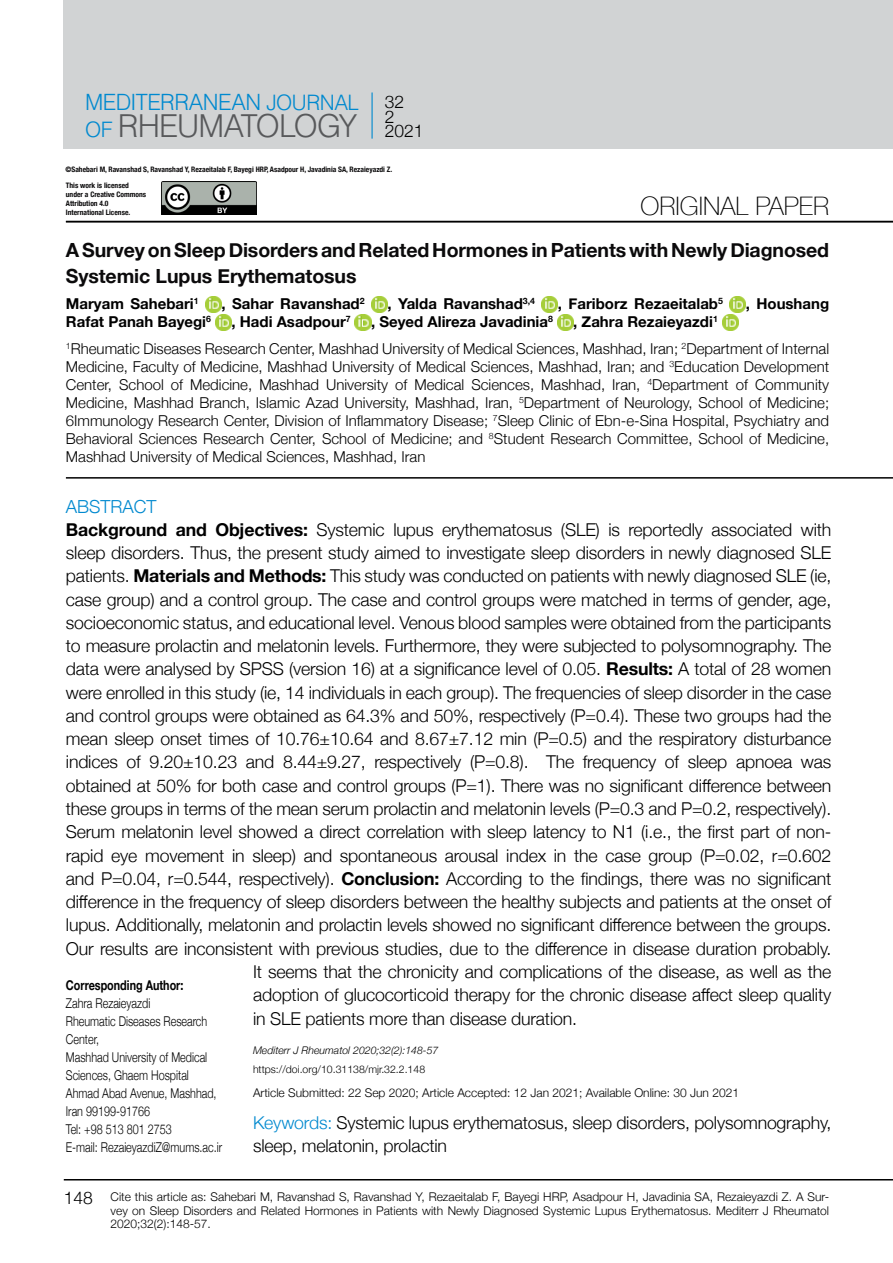
<style>
.page{position:relative;width:893px;height:1263px;background:#fff}
.page>*{position:absolute;margin:0;border:0;box-sizing:border-box;transform-origin:0 0}
.t1{font:31.2px "UB Helvetica Light";letter-spacing:-.025em;color:#58595b}
.t2{font:100 25.5px "Helvetica Neue";color:#000}
.t3{font:22.2px "UB Helvetica Light";letter-spacing:-.02em;color:#0089cf}
.t4{font:700 19.5px/25.5px "Helvetica Neue";letter-spacing:-.005em;color:#0b0a0b}
.t5{font:300 18px "Helvetica Neue";color:#0089cf}
.t6{font:300 17.7px/23.2px "Helvetica Neue";letter-spacing:-.01em;color:#000}
.t7{font:300 17.4px/15px "Helvetica Neue";color:#000}
.t8{font:300 15px/18px "Helvetica Neue";color:#000}
.t9{font:700 15px "Helvetica Neue";color:#000}
.t10{font:300 13.5px/18px "Helvetica Neue";color:#000;scale:.8 1}
.t11{font:700 13.5px "Helvetica Neue";color:#000;scale:.8 1}
.t12{font:300 12px/13.5px "Helvetica Neue";color:#000;text-align:justify}
.t13{font:300 10.5px "Helvetica Neue";color:#000}
.t14{font:italic 300 10.5px "Helvetica Neue";color:#000}
.t15{font:700 condensed 7.5px/9px "Helvetica Neue";color:#0b0a0b}
.s1{font-size:21px}
.s2{font-size:21px;color:#0089cf}
.s3{font-weight:700}
.s4{color:#0089cf}
</style>
<div class="page">
<div style="left:64px;top:0;width:829px;height:149px;background:#d1d3d4"></div>
<hr style="left:371px;top:92px;width:2px;height:47px;background:#0089cf">
<hr style="left:64px;top:1179px;width:829px;height:1px;background:#000">
<img style="left:162px;top:181px;width:94px;height:34px">
<hr style="left:66px;top:221px;width:827px;height:1px;background:#000">
<hr style="left:66px;top:477px;width:827px;height:2px;background:#000">
<img style="left:205px;top:297px;width:16px;height:16px">
<img style="left:371px;top:297px;width:16px;height:16px">
<img style="left:542px;top:297px;width:16px;height:16px">
<img style="left:729px;top:297px;width:17px;height:16px">
<img style="left:215px;top:315px;width:16px;height:16px">
<img style="left:355px;top:315px;width:16px;height:16px">
<img style="left:557px;top:315px;width:16px;height:16px">
<img style="left:722px;top:315px;width:16px;height:16px">
<p class="t3" style="left:85px;top:89px;width:275px">MEDITERRANEAN <span class="s1">JOURNAL</span></p>
<h1 class="t1" style="left:85px;top:107px;width:273px"><span class="s2">OF</span> RHEUMATOLOGY</h1>
<p class="t7" style="left:385px;top:93px;width:40px">32<br>2<br>2021</p>
<p class="t15" style="left:65px;top:164px;width:328px">©Sahebari M, Ravanshad S, Ravanshad Y, Rezaeitalab F, Bayegi HRP, Asadpour H, Javadinia SA, Rezaieyazdi Z.</p>
<p class="t15" style="left:66px;top:180px;width:82px">This work is licensed under a Creative Commons<br>Attribution 4.0<br>International License.</p>
<h2 class="t2" style="left:641px;top:186px;width:190px">ORIGINAL PAPER</h2>
<p class="t4" style="left:66px;top:238px;width:765px">A Survey on Sleep Disorders and Related Hormones in Patients with Newly Diagnosed<br>Systemic Lupus Erythematosus</p>
<p class="t9" style="left:66px;top:292px;width:134px">Maryam Sahebari<sup>1</sup></p>
<p class="t9" style="left:221px;top:292px;width:145px">, Sahar Ravanshad<sup>2</sup></p>
<p class="t9" style="left:387px;top:292px;width:149px">, Yalda Ravanshad<sup>3,4</sup></p>
<p class="t9" style="left:558px;top:292px;width:167px">, Fariborz Rezaeitalab<sup>5</sup></p>
<p class="t9" style="left:746px;top:292px;width:85px">, Houshang</p>
<p class="t9" style="left:66px;top:310px;width:147px">Rafat Panah Bayegi<sup>6</sup></p>
<p class="t9" style="left:231px;top:310px;width:121px">, Hadi Asadpour<sup>7</sup></p>
<p class="t9" style="left:371px;top:310px;width:183px">, Seyed Alireza Javadinia<sup>8</sup></p>
<p class="t8" style="left:66px;top:307px;width:765px;line-height:26.5px;text-indent:507px"><span class="s3">, Zahra Rezaieyazdi</span><sup>1<br></sup><sup>1</sup>Rheumatic Diseases Research Center, Mashhad University of Medical Sciences, Mashhad, Iran; <sup>2</sup>Department of Internal</p>
<p class="t8" style="left:66px;top:356px;width:765px;text-align:justify">Medicine, Faculty of Medicine, Mashhad University of Medical Sciences, Mashhad, Iran; and <sup>3</sup>Education Development Center, School of Medicine, Mashhad University of Medical Sciences, Mashhad, Iran, <sup>4</sup>Department of Community Medicine, Mashhad Branch, Islamic Azad University, Mashhad, Iran, <sup>5</sup>Department of Neurology, School of Medicine; 6Immunology Research Center, Division of Inflammatory Disease; <sup>7</sup>Sleep Clinic of Ebn-e-Sina Hospital, Psychiatry and Behavioral Sciences Research Center, School of Medicine; and <sup>8</sup>Student Research Committee, School of Medicine, Mashhad University of Medical Sciences, Mashhad, Iran</p>
<p class="t5" style="left:66px;top:492px;width:92px">ABSTRACT</p>
<p class="t6" style="left:66px;top:517px;width:767px"><span class="s3">Background and Objectives:</span> Systemic lupus erythematosus (SLE) is reportedly associated with</p>
<p class="t6" style="left:66px;top:540px;width:767px">sleep disorders. Thus, the present study aimed to investigate sleep disorders in newly diagnosed SLE</p>
<p class="t6" style="left:66px;top:563px;width:767px">patients. <span class="s3">Materials and Methods:</span> This study was conducted on patients with newly diagnosed SLE (ie,</p>
<p class="t6" style="left:66px;top:586px;width:767px">case group) and a control group. The case and control groups were matched in terms of gender, age,</p>
<p class="t6" style="left:66px;top:610px;width:767px">socioeconomic status, and educational level. Venous blood samples were obtained from the participants</p>
<p class="t6" style="left:66px;top:633px;width:767px">to measure prolactin and melatonin levels. Furthermore, they were subjected to polysomnography. The</p>
<p class="t6" style="left:66px;top:656px;width:767px">data were analysed by SPSS (version 16) at a significance level of 0.05. <span class="s3">Results:</span> A total of 28 women</p>
<p class="t6" style="left:66px;top:679px;width:767px">were enrolled in this study (ie, 14 individuals in each group). The frequencies of sleep disorder in the case</p>
<p class="t6" style="left:66px;top:703px;width:767px">and control groups were obtained as 64.3% and 50%, respectively (P=0.4). These two groups had the</p>
<p class="t6" style="left:66px;top:726px;width:767px">mean sleep onset times of 10.76±10.64 and 8.67±7.12 min (P=0.5) and the respiratory disturbance</p>
<p class="t6" style="left:66px;top:749px;width:767px">indices of 9.20±10.23 and 8.44±9.27, respectively (P=0.8). The frequency of sleep apnoea was</p>
<p class="t6" style="left:66px;top:772px;width:767px">obtained at 50% for both case and control groups (P=1). There was no significant difference between</p>
<p class="t6" style="left:66px;top:796px;width:767px">these groups in terms of the mean serum prolactin and melatonin levels (P=0.3 and P=0.2, respectively).</p>
<p class="t6" style="left:66px;top:819px;width:767px">Serum melatonin level showed a direct correlation with sleep latency to N1 (i.e., the first part of non-</p>
<p class="t6" style="left:66px;top:842px;width:767px">rapid eye movement in sleep) and spontaneous arousal index in the case group (P=0.02, r=0.602</p>
<p class="t6" style="left:66px;top:865px;width:767px">and P=0.04, r=0.544, respectively). <span class="s3">Conclusion:</span> According to the findings, there was no significant</p>
<p class="t6" style="left:66px;top:889px;width:767px">difference in the frequency of sleep disorders between the healthy subjects and patients at the onset of</p>
<p class="t6" style="left:66px;top:912px;width:767px">lupus. Additionally, melatonin and prolactin levels showed no significant difference between the groups.</p>
<p class="t6" style="left:66px;top:935px;width:767px">Our results are inconsistent with previous studies, due to the difference in disease duration probably.</p>
<p class="t6" style="left:253px;top:958px;width:580px">It seems that the chronicity and complications of the disease, as well as the</p>
<p class="t6" style="left:253px;top:982px;width:580px">adoption of glucocorticoid therapy for the chronic disease affect sleep quality</p>
<p class="t6" style="left:253px;top:1006px;width:326px">in SLE patients more than disease duration.</p>
<p class="t14" style="left:253px;top:1042px;width:187px">Mediterr J Rheumatol 2020;32(2):148-57</p>
<p class="t13" style="left:253px;top:1061px;width:174px">https://doi.org/10.31138/mjr.32.2.148</p>
<p class="t12" style="left:253px;top:1085px;width:487px">Article Submitted: 22 Sep 2020; Article Accepted: 12 Jan 2021; Available Online: 30 Jun 2021</p>
<p class="t11" style="left:66px;top:975px;width:149px">Corresponding Author:</p>
<p class="t10" style="left:66px;top:993px;width:197px">Zahra Rezaieyazdi<br>Rheumatic Diseases Research<br>Center,<br>Mashhad University of Medical<br>Sciences, Ghaem Hospital<br>Ahmad Abad Avenue, Mashhad,<br>Iran 99199-91766<br>Tel: +98 513 801 2753<br>E-mail: RezaieyazdiZ@mums.ac.ir</p>
<p class="t6" style="left:253px;top:1109px;width:580px"><span class="s4">Keywords:</span> Systemic lupus erythematosus, sleep disorders, polysomnography, sleep, melatonin, prolactin</p>
<p class="t7" style="left:64px;top:1189px;width:31px">148</p>
<p class="t12" style="left:111px;top:1189px;width:720px">Cite this article as: Sahebari M, Ravanshad S, Ravanshad Y, Rezaeitalab F, Bayegi HRP, Asadpour H, Javadinia SA, Rezaieyazdi Z. A Sur&shy;vey on Sleep Disorders and Related Hormones in Patients with Newly Diagnosed Systemic Lupus Erythematosus. Mediterr J Rheumatol 2020;32(2):148-57.</p>
</div>
